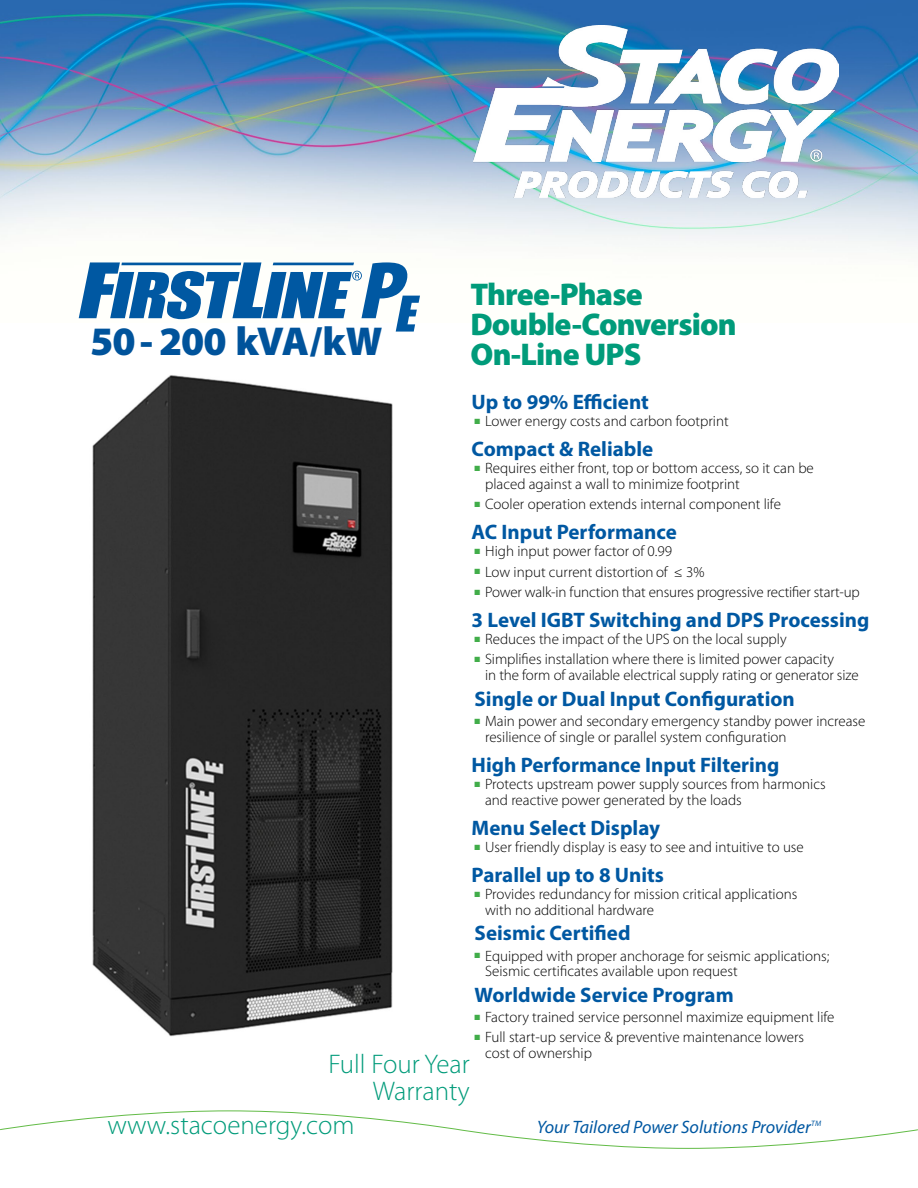
<style>
.page{position:relative;width:918px;height:1188px;background:#fff}
.page>*{position:absolute;margin:0;border:0;box-sizing:border-box;transform-origin:0 0}
.t1{font:italic 45.45px "Impact";color:#0058a2;scale:1.11 1}
.t2{font:900 40.5px "Myriad Pro";letter-spacing:-.025em;color:#00539b}
.t3{font:900 31.5px/30px "Myriad Pro";letter-spacing:-.025em;color:#009b7a}
.t4{font:300 27px/27px "Myriad Pro";color:#009b7a;text-align:right}
.t5{font:700 21px "Myriad Pro";color:#0058a2}
.t6{font:italic 18px "Myriad Pro";color:#0058a2}
.t7{font:300 15px/15.8px "Myriad Pro";color:#000}
.t8{font:italic 7.8px "Myriad Pro";color:#0058a2}
.s1{color:#41ad49}
</style>
<div class="page">
<img style="left:0;top:0;width:918px;height:320px">
<svg style="left:0;top:1110px;width:918px;height:39px"></svg>
<svg style="left:79px;top:262px;width:328px;height:57px"></svg>
<img style="left:474px;top:26px;width:365px;height:172px">
<img style="left:92px;top:375px;width:301px;height:662px">
<h2 class="t2" style="left:90px;top:315px;width:294px">50- 200 kVA/kW</h2>
<h1 class="t1" style="left:394px;top:278px;width:32px">E</h1>
<h3 class="t3" style="left:470px;top:278px;width:268px">Three-Phase<br>Double-Conversion<br>On-Line UPS</h3>
<h3 class="t5" style="left:472px;top:388px;width:179px">Up to 99% Efficient</h3>
<p class="t7" style="left:475px;top:413px;width:256px"><span class="s1">■</span> Lower energy costs and carbon footprint</p>
<h3 class="t5" style="left:472px;top:435px;width:183px">Compact &amp; Reliable</h3>
<p class="t7" style="left:485px;top:460px;width:330px;text-indent:-11px"><span class="s1">■</span> Requires either front, top or bottom access, so it can be placed against a wall to minimize footprint</p>
<p class="t7" style="left:475px;top:496px;width:308px"><span class="s1">■</span> Cooler operation extends internal component life</p>
<h3 class="t5" style="left:472px;top:518px;width:207px">AC Input Performance</h3>
<p class="t7" style="left:475px;top:543px;width:199px"><span class="s1">■</span> High input power factor of 0.99</p>
<p class="t7" style="left:475px;top:564px;width:231px"><span class="s1">■</span> Low input current distortion of ≤ 3%</p>
<p class="t7" style="left:475px;top:584px;width:387px"><span class="s1">■</span> Power walk-in function that ensures progressive rectifier start-up</p>
<h3 class="t5" style="left:472px;top:606px;width:399px">3 Level IGBT Switching and DPS Processing</h3>
<p class="t7" style="left:475px;top:631px;width:314px"><span class="s1">■</span> Reduces the impact of the UPS on the local supply</p>
<p class="t7" style="left:485px;top:651px;width:375px;text-indent:-11px"><span class="s1">■</span> Simplifies installation where there is limited power capacity<br>in the form of available electrical supply rating or generator size</p>
<h3 class="t5" style="left:475px;top:685px;width:322px">Single or Dual Input Configuration</h3>
<p class="t7" style="left:485px;top:713px;width:382px;text-indent:-11px"><span class="s1">■</span> Main power and secondary emergency standby power increase resilience of single or parallel system configuration</p>
<h3 class="t5" style="left:472px;top:751px;width:309px">High Performance Input Filtering</h3>
<p class="t7" style="left:485px;top:776px;width:342px;text-indent:-11px"><span class="s1">■</span> Protects upstream power supply sources from harmonics and reactive power generated by the loads</p>
<h3 class="t5" style="left:472px;top:814px;width:190px">Menu Select Display</h3>
<p class="t7" style="left:475px;top:839px;width:331px"><span class="s1">■</span> User friendly display is easy to see and intuitive to use</p>
<h3 class="t5" style="left:472px;top:861px;width:194px">Parallel up to 8 Units</h3>
<p class="t7" style="left:485px;top:886px;width:314px;text-indent:-11px"><span class="s1">■</span> Provides redundancy for mission critical applications with no additional hardware</p>
<h3 class="t5" style="left:475px;top:920px;width:157px">Seismic Certified</h3>
<p class="t7" style="left:485px;top:948px;width:346px;text-indent:-11px"><span class="s1">■</span> Equipped with proper anchorage for seismic applications;<br>Seismic certificates available upon request</p>
<h3 class="t5" style="left:475px;top:981px;width:261px">Worldwide Service Program</h3>
<p class="t7" style="left:475px;top:1009px;width:361px"><span class="s1">■</span> Factory trained service personnel maximize equipment life</p>
<p class="t7" style="left:485px;top:1029px;width:321px;text-indent:-11px"><span class="s1">■</span> Full start-up service &amp; preventive maintenance lowers cost of ownership</p>
<h3 class="t4" style="left:329px;top:1051px;width:143px">Full Four Year<br>Warranty</h3>
<h3 class="t4" style="left:108px;top:1111px;width:249px">www.stacoenergy.com</h3>
<p class="t8" style="left:811px;top:1118px;width:11px">TM</p>
<p class="t6" style="left:537px;top:1116px;width:276px">Your Tailored Power Solutions Provider</p>
</div>
